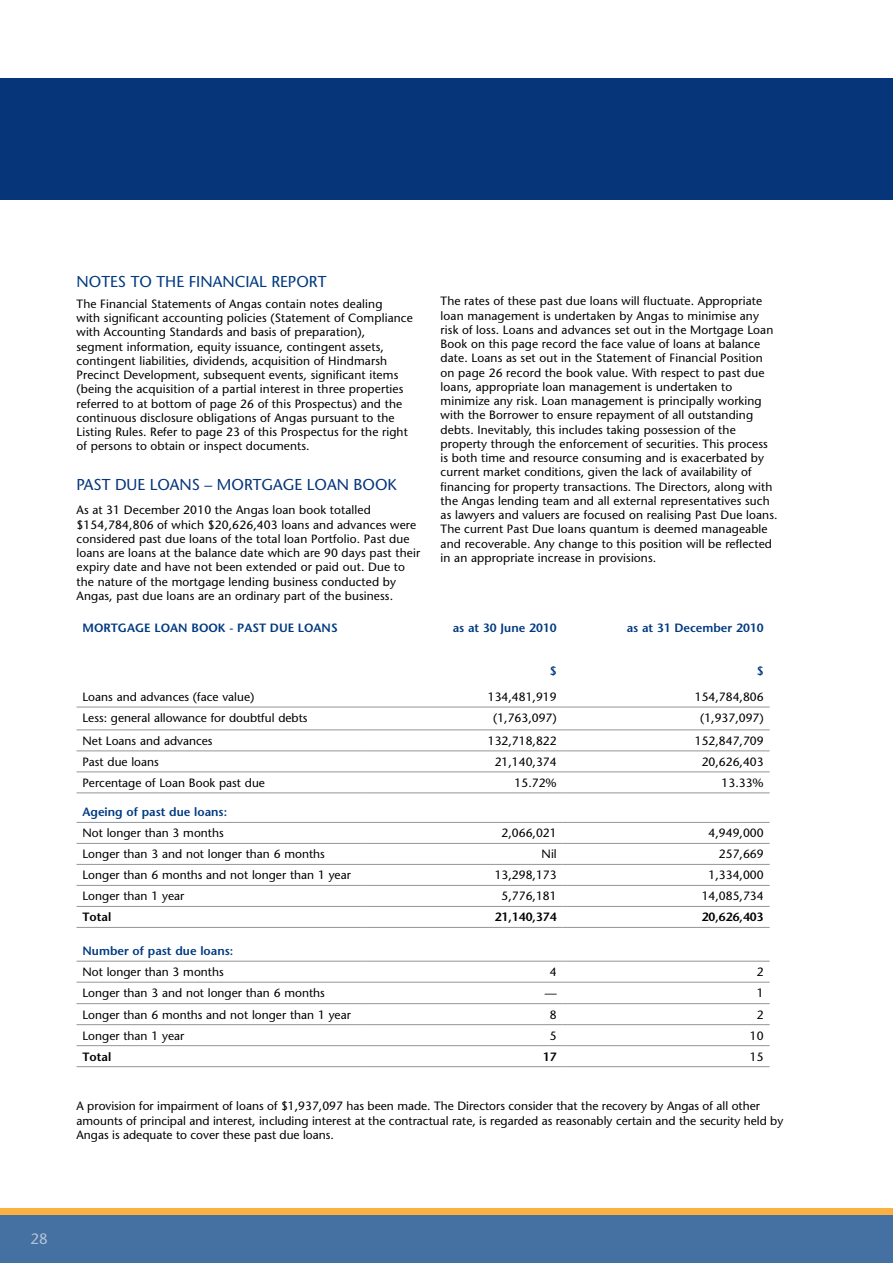
<style>
.page{position:relative;width:893px;height:1263px;background:#fff}
.page>*{position:absolute;margin:0;border:0;box-sizing:border-box;transform-origin:0 0}
.t1{font:15.75px "Stone Sans";color:#06357a}
.t2{font:15.75px "Stone Sans";color:#003a80}
.t3{font:15px "Stone Sans";color:#b4c2d7}
.t4{font:12px/14.2px "Stone Sans";letter-spacing:.01em;color:#000}
.t5{font:600 12px "Stone Sans";color:#003a80}
.t6{font:600 12px "Stone Sans";color:#000}
</style>
<div class="page">
<div style="left:0;top:1215px;width:893px;height:48px;background:#4570a2"></div>
<div style="left:0;top:78px;width:893px;height:122px;background:#06357a"></div>
<div style="left:0;top:1208px;width:893px;height:7px;background:#fbb042"></div>
<hr style="left:77px;top:707px;width:286px;height:1px;background:#939598">
<hr style="left:363px;top:707px;width:200px;height:1px;background:#939598">
<hr style="left:563px;top:707px;width:207px;height:1px;background:#939598">
<hr style="left:77px;top:730px;width:286px;height:1px;background:#939598">
<hr style="left:363px;top:730px;width:200px;height:1px;background:#939598">
<hr style="left:563px;top:730px;width:207px;height:1px;background:#939598">
<hr style="left:77px;top:751px;width:286px;height:1px;background:#939598">
<hr style="left:363px;top:751px;width:200px;height:1px;background:#939598">
<hr style="left:563px;top:751px;width:207px;height:1px;background:#939598">
<hr style="left:77px;top:772px;width:286px;height:1px;background:#939598">
<hr style="left:363px;top:772px;width:200px;height:1px;background:#939598">
<hr style="left:563px;top:772px;width:207px;height:1px;background:#939598">
<hr style="left:77px;top:793px;width:286px;height:1px;background:#939598">
<hr style="left:363px;top:793px;width:200px;height:1px;background:#939598">
<hr style="left:563px;top:793px;width:207px;height:1px;background:#939598">
<hr style="left:77px;top:822px;width:286px;height:1px;background:#939598">
<hr style="left:77px;top:843px;width:286px;height:1px;background:#939598">
<hr style="left:77px;top:864px;width:286px;height:1px;background:#939598">
<hr style="left:77px;top:885px;width:286px;height:1px;background:#939598">
<hr style="left:77px;top:906px;width:286px;height:1px;background:#939598">
<hr style="left:77px;top:927px;width:286px;height:1px;background:#939598">
<hr style="left:77px;top:961px;width:286px;height:1px;background:#939598">
<hr style="left:77px;top:982px;width:286px;height:1px;background:#939598">
<hr style="left:77px;top:1003px;width:286px;height:1px;background:#939598">
<hr style="left:77px;top:1024px;width:286px;height:1px;background:#939598">
<hr style="left:77px;top:1045px;width:286px;height:1px;background:#939598">
<hr style="left:77px;top:1066px;width:286px;height:1px;background:#939598">
<hr style="left:363px;top:822px;width:200px;height:1px;background:#939598">
<hr style="left:563px;top:822px;width:207px;height:1px;background:#939598">
<hr style="left:363px;top:843px;width:200px;height:1px;background:#939598">
<hr style="left:563px;top:843px;width:207px;height:1px;background:#939598">
<hr style="left:363px;top:864px;width:200px;height:1px;background:#939598">
<hr style="left:563px;top:864px;width:207px;height:1px;background:#939598">
<hr style="left:363px;top:885px;width:200px;height:1px;background:#939598">
<hr style="left:563px;top:885px;width:207px;height:1px;background:#939598">
<hr style="left:363px;top:906px;width:200px;height:1px;background:#939598">
<hr style="left:563px;top:906px;width:207px;height:1px;background:#939598">
<hr style="left:363px;top:927px;width:200px;height:1px;background:#939598">
<hr style="left:563px;top:927px;width:207px;height:1px;background:#939598">
<hr style="left:363px;top:961px;width:200px;height:1px;background:#939598">
<hr style="left:563px;top:961px;width:207px;height:1px;background:#939598">
<hr style="left:363px;top:982px;width:200px;height:1px;background:#939598">
<hr style="left:563px;top:982px;width:207px;height:1px;background:#939598">
<hr style="left:363px;top:1003px;width:200px;height:1px;background:#939598">
<hr style="left:563px;top:1003px;width:207px;height:1px;background:#939598">
<hr style="left:363px;top:1024px;width:200px;height:1px;background:#939598">
<hr style="left:563px;top:1024px;width:207px;height:1px;background:#939598">
<hr style="left:363px;top:1045px;width:200px;height:1px;background:#939598">
<hr style="left:563px;top:1045px;width:207px;height:1px;background:#939598">
<hr style="left:363px;top:1066px;width:200px;height:1px;background:#939598">
<hr style="left:563px;top:1066px;width:207px;height:1px;background:#939598">
<h1 class="t2" style="left:77px;top:272px;width:11px">notes</h1>
<h1 class="t2" style="left:131px;top:272px;width:36px">to the</h1>
<h1 class="t2" style="left:189px;top:272px;width:10px">financial</h1>
<h1 class="t2" style="left:271px;top:272px;width:10px">report</h1>
<p class="t4" style="left:77px;top:296px;width:338px">The Financial Statements of Angas contain notes dealing<br>with significant accounting policies (Statement of Compliance with Accounting Standards and basis of preparation), segment information, equity issuance, contingent assets, contingent liabilities, dividends, acquisition of Hindmarsh Precinct Development, subsequent events, significant items (being the acquisition of a partial interest in three properties referred to at bottom of page 26 of this Prospectus) and the continuous disclosure obligations of Angas pursuant to the Listing Rules. Refer to page 23 of this Prospectus for the right of persons to obtain or inspect documents.</p>
<h1 class="t1" style="left:77px;top:475px;width:322px">PAST DUE LOANS – MORTGAGE LOAN BOOK</h1>
<p class="t4" style="left:77px;top:503px;width:345px">As at 31 December 2010 the Angas loan book totalled $154,784,806 of which $20,626,403 loans and advances were considered past due loans of the total loan Portfolio. Past due loans are loans at the balance date which are 90 days past their expiry date and have not been extended or paid out. Due to the nature of the mortgage lending business conducted by Angas, past due loans are an ordinary part of the business.</p>
<p class="t4" style="left:441px;top:294px;width:338px">The rates of these past due loans will fluctuate. Appropriate loan management is undertaken by Angas to minimise any risk of loss. Loans and advances set out in the Mortgage Loan Book on this page record the face value of loans at balance date. Loans as set out in the Statement of Financial Position on page 26 record the book value. With respect to past due loans, appropriate loan management is undertaken to minimize any risk. Loan management is principally working with the Borrower to ensure repayment of all outstanding debts. Inevitably, this includes taking possession of the property through the enforcement of securities. This process is both time and resource consuming and is exacerbated by current market conditions, given the lack of availability of financing for property transactions. The Directors, along with the Angas lending team and all external representatives such as lawyers and valuers are focused on realising Past Due loans.<br>The current Past Due loans quantum is deemed manageable and recoverable. Any change to this position will be reflected in an appropriate increase in provisions.</p>
<p class="t5" style="left:83px;top:620px;width:257px">MORTGAGE LOAN BOOK - PAST DUE LOANS</p>
<p class="t5" style="left:453px;top:620px;width:105px">as at 30 June 2010</p>
<p class="t5" style="left:627px;top:620px;width:138px">as at 31 December 2010</p>
<p class="t5" style="left:550px;top:664px;width:8px">$</p>
<p class="t5" style="left:757px;top:664px;width:8px">$</p>
<p class="t4" style="left:83px;top:689px;width:173px">Loans and advances (face value)</p>
<p class="t4" style="left:488px;top:689px;width:70px">134,481,919</p>
<p class="t4" style="left:695px;top:689px;width:70px">154,784,806</p>
<p class="t4" style="left:83px;top:711px;width:226px">Less: general allowance for doubtful debts</p>
<p class="t4" style="left:493px;top:711px;width:65px">(1,763,097)</p>
<p class="t4" style="left:700px;top:711px;width:65px">(1,937,097)</p>
<p class="t4" style="left:83px;top:734px;width:132px">Net Loans and advances</p>
<p class="t4" style="left:488px;top:734px;width:70px">132,718,822</p>
<p class="t4" style="left:695px;top:734px;width:70px">152,847,709</p>
<p class="t4" style="left:83px;top:755px;width:78px">Past due loans</p>
<p class="t4" style="left:495px;top:755px;width:63px">21,140,374</p>
<p class="t4" style="left:702px;top:755px;width:63px">20,626,403</p>
<p class="t4" style="left:83px;top:776px;width:184px">Percentage of Loan Book past due</p>
<p class="t4" style="left:515px;top:776px;width:44px">15.72%</p>
<p class="t4" style="left:721px;top:776px;width:44px">13.33%</p>
<p class="t5" style="left:83px;top:805px;width:146px">Ageing of past due loans:</p>
<p class="t4" style="left:83px;top:826px;width:143px">Not longer than 3 months</p>
<p class="t4" style="left:502px;top:826px;width:57px">2,066,021</p>
<p class="t4" style="left:709px;top:826px;width:57px">4,949,000</p>
<p class="t4" style="left:83px;top:847px;width:244px">Longer than 3 and not longer than 6 months</p>
<p class="t4" style="left:542px;top:847px;width:17px">Nil</p>
<p class="t4" style="left:719px;top:847px;width:46px">257,669</p>
<p class="t4" style="left:83px;top:868px;width:270px">Longer than 6 months and not longer than 1 year</p>
<p class="t4" style="left:495px;top:868px;width:63px">13,298,173</p>
<p class="t4" style="left:709px;top:868px;width:57px">1,334,000</p>
<p class="t4" style="left:83px;top:889px;width:103px">Longer than 1 year</p>
<p class="t4" style="left:502px;top:889px;width:57px">5,776,181</p>
<p class="t4" style="left:702px;top:889px;width:63px">14,085,734</p>
<p class="t6" style="left:83px;top:910px;width:30px">Total</p>
<p class="t6" style="left:495px;top:910px;width:63px">21,140,374</p>
<p class="t6" style="left:702px;top:910px;width:63px">20,626,403</p>
<p class="t5" style="left:83px;top:944px;width:152px">Number of past due loans:</p>
<p class="t4" style="left:83px;top:965px;width:143px">Not longer than 3 months</p>
<p class="t4" style="left:550px;top:965px;width:8px">4</p>
<p class="t4" style="left:757px;top:965px;width:8px">2</p>
<p class="t4" style="left:83px;top:986px;width:244px">Longer than 3 and not longer than 6 months</p>
<p class="t4" style="left:545px;top:986px;width:13px">—</p>
<p class="t4" style="left:757px;top:986px;width:8px">1</p>
<p class="t4" style="left:83px;top:1007px;width:270px">Longer than 6 months and not longer than 1 year</p>
<p class="t4" style="left:550px;top:1007px;width:8px">8</p>
<p class="t4" style="left:757px;top:1007px;width:8px">2</p>
<p class="t4" style="left:83px;top:1028px;width:103px">Longer than 1 year</p>
<p class="t4" style="left:550px;top:1028px;width:8px">5</p>
<p class="t4" style="left:750px;top:1028px;width:15px">10</p>
<p class="t6" style="left:83px;top:1049px;width:30px">Total</p>
<p class="t6" style="left:543px;top:1049px;width:15px">17</p>
<p class="t4" style="left:750px;top:1049px;width:15px">15</p>
<p class="t4" style="left:77px;top:1099px;width:708px">A provision for impairment of loans of $1,937,097 has been made. The Directors consider that the recovery by Angas of all other amounts of principal and interest, including interest at the contractual rate, is regarded as reasonably certain and the security held by<br>Angas is adequate to cover these past due loans.</p>
<p class="t3" style="left:30px;top:1229px;width:19px">28</p>
</div>
